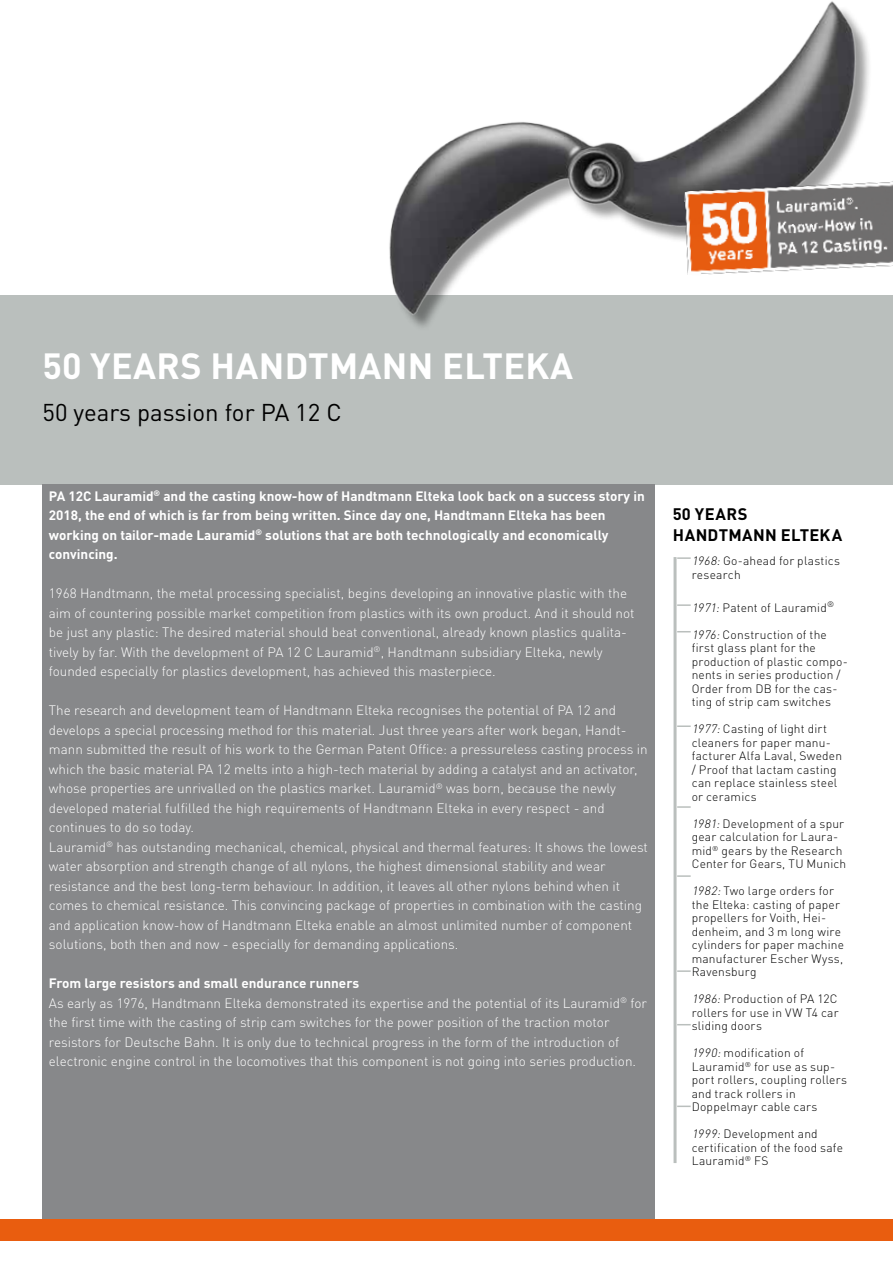
<style>
.page{position:relative;width:893px;height:1263px;background:#fff}
.page>*{position:absolute;margin:0;border:0;box-sizing:border-box;transform-origin:0 0}
.t1{font:700 36px "DINOT";letter-spacing:.01em;color:#fff}
.t2{font:24px "DINOT";color:#000}
.t3{font:700 16.5px/21px "DINOT";letter-spacing:.03em;color:#000}
.t4{font:300 13.5px/19.5px "DINOT";color:#fff}
.t5{font:700 13.5px/19.5px "DINOT";color:#fff}
.t6{font:300 12px/13.5px "DINOT";letter-spacing:.015em;color:#000}
.s1{font-weight:700}
.s2{font-style:italic}
</style>
<div class="page">
<div style="left:0;top:295px;width:893px;height:189px;background:#babfbd"></div>
<div style="left:0;top:1219px;width:893px;height:21px;background:#e95d0f"></div>
<img style="left:389px;top:1px;width:480px;height:326px">
<div style="left:43px;top:484px;width:612px;height:734px;background:#87888a"></div>
<hr style="left:674px;top:557px;width:2px;height:606px;background:#babfbd">
<img style="left:681px;top:164px;width:212px;height:120px">
<svg style="left:677px;top:557px;width:14px;height:2px"></svg>
<svg style="left:677px;top:604px;width:14px;height:2px"></svg>
<svg style="left:677px;top:631px;width:14px;height:1px"></svg>
<svg style="left:677px;top:725px;width:14px;height:2px"></svg>
<svg style="left:677px;top:806px;width:14px;height:2px"></svg>
<svg style="left:677px;top:875px;width:14px;height:2px"></svg>
<svg style="left:677px;top:970px;width:14px;height:2px"></svg>
<svg style="left:677px;top:1024px;width:14px;height:1px"></svg>
<svg style="left:677px;top:1105px;width:14px;height:2px"></svg>
<h1 class="t1" style="left:43px;top:342px;width:532px">50 years Handtmann Elteka</h1>
<h2 class="t2" style="left:43px;top:397px;width:301px">50 years passion for PA 12 C</h2>
<p class="t5" style="left:49px;top:486px;width:597px">PA 12C Lauramid<sup>®</sup> and the casting know-how of Handtmann Elteka look back on a success story in 2018, the end of which is far from being written. Since day one, Handtmann Elteka has been working on tailor-made Lauramid<sup>®</sup> solutions that are both technologically and economically convincing.</p>
<p class="t4" style="left:49px;top:583px;width:587px">1968 Handtmann, the metal processing specialist, begins developing an innovative plastic with the aim of countering possible market competition from plastics with its own product. And it should not be just any plastic: The desired material should beat conventional, already known plastics qualita&shy;tively by far. With the development of PA 12 C Lauramid<sup>®</sup>, Handtmann subsidiary Elteka, newly founded especially for plastics development, has achieved this masterpiece.</p>
<p class="t4" style="left:49px;top:700px;width:601px">The research and development team of Handtmann Elteka recognises the potential of PA 12 and develops a special processing method for this material. Just three years after work began, Handt&shy;mann submitted the result of his work to the German Patent Office: a pressureless casting process in which the basic material PA 12 melts into a high-tech material by adding a catalyst and an activator, whose properties are unrivalled on the plastics market. Lauramid<sup>®</sup> was born, because the newly developed material fulfilled the high requirements of Handtmann Elteka in every respect - and continues to do so today.<br>Lauramid<sup>®</sup> has outstanding mechanical, chemical, physical and thermal features: It shows the lowest water absorption and strength change of all nylons, the highest dimensional stability and wear resistance and the best long-term behaviour. In addition, it leaves all other nylons behind when it comes to chemical resistance. This convincing package of properties in combination with the casting and application know-how of Handtmann Elteka enable an almost unlimited number of component solutions, both then and now - especially for demanding applications.</p>
<p class="t4" style="left:49px;top:973px;width:600px"><span class="s1">From large resistors and small endurance runners<br></span>As early as 1976, Handtmann Elteka demonstrated its expertise and the potential of its Lauramid<sup>®</sup> for the first time with the casting of strip cam switches for the power position of the traction motor resistors for Deutsche Bahn. It is only due to technical progress in the form of the introduction of electronic engine control in the locomotives that this component is not going into series production.</p>
<p class="t3" style="left:673px;top:503px;width:171px">50 years<br>Handtmann Elteka</p>
<p class="t6" style="left:692px;top:554px;width:150px"><span class="s2">1968:</span>Go-ahead for plastics research</p>
<p class="t6" style="left:692px;top:600px;width:144px"><span class="s2">1971:</span>Patent of Lauramid<sup>®</sup></p>
<p class="t6" style="left:692px;top:627px;width:158px"><span class="s2">1976:</span>Construction of the first glass plant for the production of plastic compo&shy;nents in series production /<br>Order from DB for the cas&shy;ting of strip cam switches</p>
<p class="t6" style="left:692px;top:722px;width:152px"><span class="s2">1977:</span>Casting of light dirt cleaners for paper manu&shy;facturer Alfa Laval, Sweden / Proof that lactam casting can replace stainless steel or ceramics</p>
<p class="t6" style="left:692px;top:816px;width:156px"><span class="s2">1981:</span>Development of a spur gear calculation for Laura&shy;mid<sup>®</sup> gears by the Research<br>Center for Gears, TU Munich</p>
<p class="t6" style="left:692px;top:884px;width:154px"><span class="s2">1982:</span>Two large orders for the Elteka: casting of paper propellers for Voith, Hei&shy;denheim, and 3 m long wire cylinders for paper machine manufacturer Escher Wyss,<br>Ravensburg</p>
<p class="t6" style="left:692px;top:992px;width:148px;text-align:justify"><span class="s2">1986:</span>Production of PA 12C rollers for use in VW T4 car sliding doors</p>
<p class="t6" style="left:692px;top:1046px;width:157px"><span class="s2">1990:</span>modification of<br>Lauramid<sup>®</sup> for use as sup&shy;port rollers, coupling rollers and track rollers in<br>Doppelmayr cable cars</p>
<p class="t6" style="left:692px;top:1127px;width:153px"><span class="s2">1999:</span>Development and certification of the food safe<br>Lauramid<sup>®</sup> FS</p>
</div>
